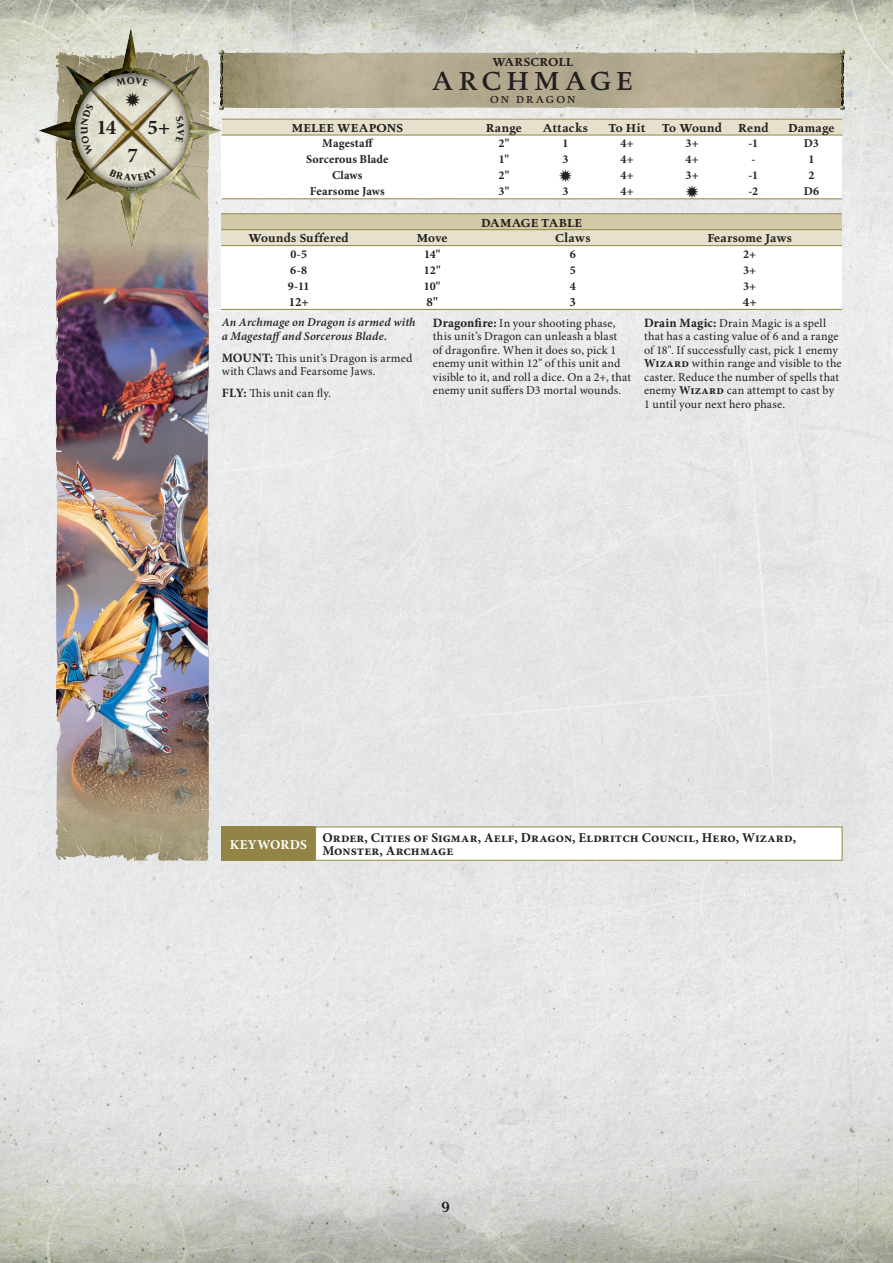
<style>
.page{position:relative;width:893px;height:1263px;background:#fff}
.page>*{position:absolute;margin:0;border:0;box-sizing:border-box;transform-origin:0 0}
.t1{font:500 27px "Figural Std";letter-spacing:.2em;color:#231f20}
.t2{font:700 21px "Minion Pro";color:#231f20}
.t3{font:700 13.5px/13.5px "Minion Pro";letter-spacing:.01em;color:#231f20}
.t4{font:700 13.5px "Minion Pro";letter-spacing:.01em;color:#fff}
.t5{font:600 13.5px "Pompei Std";color:#231f20}
.t6{font:700 12.75px "Minion Pro";color:#231f20}
.t7{font:12px/13.5px "Minion Pro";letter-spacing:.015em;color:#231f20}
.t8{font:700 12px "Minion Pro";letter-spacing:.01em;color:#231f20}
.t9{font:700 12px "Figural Std";letter-spacing:.01em;color:#231f20}
.t10{font:italic 600 12px/13.5px "Minion Pro";letter-spacing:.015em;color:#231f20}
.t11{font:500 10.5px "Figural Std";letter-spacing:.2em;color:#231f20}
.s1{font-weight:700;font-size:12.75px}
.s2{font-weight:700}
</style>
<div class="page">
<img style="left:0;top:0;width:893px;height:1263px">
<img style="left:628px;top:52px;width:141px;height:3px">
<img style="left:22px;top:0;width:221px;height:277px">
<svg style="left:63px;top:64px;width:140px;height:124px"></svg>
<img style="left:211px;top:52px;width:20px;height:57px">
<svg style="left:219px;top:105px;width:5px;height:6px"></svg>
<svg style="left:219px;top:50px;width:5px;height:5px"></svg>
<img style="left:832px;top:52px;width:20px;height:57px">
<svg style="left:840px;top:105px;width:5px;height:6px"></svg>
<svg style="left:840px;top:50px;width:5px;height:5px"></svg>
<div style="left:316px;top:827px;width:526px;height:33px;background:#fff"></div>
<div style="left:315px;top:827px;width:527px;height:34px;border:1px solid #918445"></div>
<div style="left:222px;top:827px;width:93px;height:34px;background:#918445"></div>
<div style="left:222px;top:119px;width:620px;height:80px;background:#fff"></div>
<div style="left:222px;top:120px;width:620px;height:15px;background:#e6e1cd"></div>
<hr style="left:222px;top:199px;width:251px;height:1px;background:#918445">
<hr style="left:473px;top:199px;width:62px;height:1px;background:#918445">
<hr style="left:535px;top:199px;width:61px;height:1px;background:#918445">
<hr style="left:596px;top:199px;width:62px;height:1px;background:#918445">
<hr style="left:658px;top:199px;width:68px;height:1px;background:#918445">
<hr style="left:726px;top:199px;width:54px;height:1px;background:#918445">
<hr style="left:780px;top:199px;width:62px;height:1px;background:#918445">
<hr style="left:222px;top:119px;width:251px;height:1px;background:#918445">
<hr style="left:473px;top:119px;width:62px;height:1px;background:#918445">
<hr style="left:535px;top:119px;width:61px;height:1px;background:#918445">
<hr style="left:596px;top:119px;width:62px;height:1px;background:#918445">
<hr style="left:658px;top:119px;width:68px;height:1px;background:#918445">
<hr style="left:726px;top:119px;width:54px;height:1px;background:#918445">
<hr style="left:780px;top:119px;width:62px;height:1px;background:#918445">
<hr style="left:222px;top:135px;width:251px;height:1px;background:#918445">
<hr style="left:473px;top:135px;width:62px;height:1px;background:#918445">
<hr style="left:535px;top:135px;width:61px;height:1px;background:#918445">
<hr style="left:596px;top:135px;width:62px;height:1px;background:#918445">
<hr style="left:658px;top:135px;width:68px;height:1px;background:#918445">
<hr style="left:726px;top:135px;width:54px;height:1px;background:#918445">
<hr style="left:780px;top:135px;width:62px;height:1px;background:#918445">
<div style="left:221px;top:214px;width:621px;height:96px;background:#fff"></div>
<div style="left:221px;top:214px;width:621px;height:16px;background:#d2caa7"></div>
<div style="left:221px;top:230px;width:621px;height:15px;background:#e6e1cd"></div>
<hr style="left:221px;top:309px;width:155px;height:1px;background:#918445">
<hr style="left:376px;top:309px;width:112px;height:1px;background:#918445">
<hr style="left:488px;top:309px;width:169px;height:1px;background:#918445">
<hr style="left:657px;top:309px;width:185px;height:1px;background:#918445">
<hr style="left:221px;top:213px;width:155px;height:1px;background:#918445">
<hr style="left:376px;top:213px;width:112px;height:1px;background:#918445">
<hr style="left:488px;top:213px;width:169px;height:1px;background:#918445">
<hr style="left:657px;top:213px;width:185px;height:1px;background:#918445">
<hr style="left:221px;top:229px;width:155px;height:1px;background:#918445">
<hr style="left:376px;top:229px;width:112px;height:1px;background:#918445">
<hr style="left:488px;top:229px;width:169px;height:1px;background:#918445">
<hr style="left:657px;top:229px;width:185px;height:1px;background:#918445">
<hr style="left:221px;top:245px;width:155px;height:1px;background:#918445">
<hr style="left:376px;top:245px;width:112px;height:1px;background:#918445">
<hr style="left:488px;top:245px;width:169px;height:1px;background:#918445">
<hr style="left:657px;top:245px;width:185px;height:1px;background:#918445">
<svg style="left:176px;top:116px;width:8px;height:27px"></svg>
<svg style="left:109px;top:168px;width:49px;height:13px"></svg>
<svg style="left:81px;top:103px;width:13px;height:52px"></svg>
<svg style="left:116px;top:77px;width:33px;height:30px"></svg>
<p class="t9" style="left:492px;top:55px;width:82px">WARSCROLL</p>
<h1 class="t1" style="left:433px;top:65px;width:201px">ARCHMAGE</h1>
<p class="t11" style="left:490px;top:93px;width:87px">ON DRAGON</p>
<h2 class="t2" style="left:96px;top:115px;width:21px">14</h2>
<h2 class="t2" style="left:148px;top:115px;width:24px">5+</h2>
<p class="t9" style="left:292px;top:120px;width:113px">MELEE WEAPONS</p>
<p class="t9" style="left:486px;top:120px;width:38px">Range</p>
<p class="t9" style="left:543px;top:120px;width:46px">Attacks</p>
<p class="t9" style="left:609px;top:120px;width:38px">To Hit</p>
<p class="t9" style="left:662px;top:120px;width:61px">To Wound</p>
<p class="t9" style="left:738px;top:120px;width:32px">Rend</p>
<p class="t9" style="left:788px;top:120px;width:48px">Damage</p>
<p class="t8" style="left:322px;top:136px;width:53px">Magestaff</p>
<p class="t8" style="left:498px;top:136px;width:12px">2"</p>
<p class="t8" style="left:563px;top:136px;width:7px">1</p>
<p class="t8" style="left:621px;top:136px;width:15px">4+</p>
<p class="t8" style="left:686px;top:136px;width:15px">3+</p>
<p class="t8" style="left:748px;top:136px;width:11px">-1</p>
<p class="t8" style="left:804px;top:136px;width:17px">D3</p>
<p class="t8" style="left:306px;top:152px;width:84px">Sorcerous Blade</p>
<p class="t8" style="left:499px;top:152px;width:12px">1"</p>
<p class="t8" style="left:563px;top:152px;width:7px">3</p>
<p class="t8" style="left:621px;top:152px;width:15px">4+</p>
<p class="t8" style="left:686px;top:152px;width:15px">4+</p>
<p class="t8" style="left:751px;top:152px;width:6px">-</p>
<p class="t8" style="left:808px;top:152px;width:7px">1</p>
<p class="t8" style="left:332px;top:168px;width:32px">Claws</p>
<p class="t8" style="left:499px;top:168px;width:12px">2"</p>
<p class="t8" style="left:621px;top:168px;width:15px">4+</p>
<p class="t8" style="left:686px;top:168px;width:15px">3+</p>
<p class="t8" style="left:748px;top:168px;width:11px">-1</p>
<p class="t8" style="left:808px;top:168px;width:7px">2</p>
<p class="t8" style="left:310px;top:184px;width:76px">Fearsome Jaws</p>
<p class="t8" style="left:499px;top:184px;width:12px">3"</p>
<p class="t8" style="left:563px;top:184px;width:7px">3</p>
<p class="t8" style="left:621px;top:184px;width:15px">4+</p>
<p class="t8" style="left:748px;top:184px;width:11px">-2</p>
<p class="t8" style="left:804px;top:184px;width:17px">D6</p>
<p class="t9" style="left:481px;top:215px;width:102px">DAMAGE TABLE</p>
<p class="t9" style="left:248px;top:231px;width:102px">Wounds Suffered</p>
<p class="t9" style="left:417px;top:231px;width:32px">Move</p>
<p class="t9" style="left:555px;top:231px;width:37px">Claws</p>
<p class="t9" style="left:707px;top:231px;width:86px">Fearsome Jaws</p>
<p class="t8" style="left:290px;top:247px;width:18px">0-5</p>
<p class="t8" style="left:424px;top:247px;width:18px">14"</p>
<p class="t8" style="left:570px;top:247px;width:7px">6</p>
<p class="t8" style="left:743px;top:247px;width:14px">2+</p>
<p class="t8" style="left:290px;top:263px;width:19px">6-8</p>
<p class="t8" style="left:424px;top:263px;width:18px">12"</p>
<p class="t8" style="left:570px;top:263px;width:7px">5</p>
<p class="t8" style="left:743px;top:263px;width:15px">3+</p>
<p class="t8" style="left:288px;top:279px;width:23px">9-11</p>
<p class="t8" style="left:424px;top:279px;width:18px">10"</p>
<p class="t8" style="left:570px;top:279px;width:7px">4</p>
<p class="t8" style="left:743px;top:279px;width:15px">3+</p>
<p class="t6" style="left:289px;top:294px;width:21px">12+</p>
<p class="t6" style="left:426px;top:294px;width:13px">8"</p>
<p class="t6" style="left:570px;top:294px;width:8px">3</p>
<p class="t6" style="left:743px;top:294px;width:16px">4+</p>
<h2 class="t2" style="left:128px;top:143px;width:12px">7</h2>
<p class="t10" style="left:222px;top:316px;width:195px">An Archmage on Dragon is armed with a Magestaff and Sorcerous Blade.</p>
<p class="t7" style="left:222px;top:352px;width:192px"><span class="s1">MOUNT:</span> This unit’s Dragon is armed with Claws and Fearsome Jaws.</p>
<p class="t7" style="left:222px;top:387px;width:111px"><span class="s1">FLY:</span> This unit can fly.</p>
<p class="t7" style="left:433px;top:317px;width:200px"><span class="s1">Dragonfire:</span> In your shooting phase, this unit’s Dragon can unleash a blast<br>of dragonfire. When it does so, pick 1 enemy unit within 12" of this unit and visible to it, and roll a dice. On a 2+, that enemy unit suffers D3 mortal wounds.</p>
<p class="t7" style="left:644px;top:317px;width:199px"><span class="s1">Drain Magic:</span> Drain Magic is a spell that has a casting value of 6 and a range of 18". If successfully cast, pick 1 enemy <span class="s2">Wizard</span> within range and visible to the caster. Reduce the number of spells that enemy <span class="s2">Wizard</span> can attempt to cast by 1 until your next hero phase.</p>
<p class="t4" style="left:230px;top:836px;width:78px">KEYWORDS</p>
<p class="t3" style="left:322px;top:831px;width:475px">Order, Cities of Sigmar, Aelf, Dragon, Eldritch Council, Hero, Wizard,<br>Monster, Archmage</p>
<p class="t5" style="left:441px;top:1198px;width:10px">9</p>
</div>
